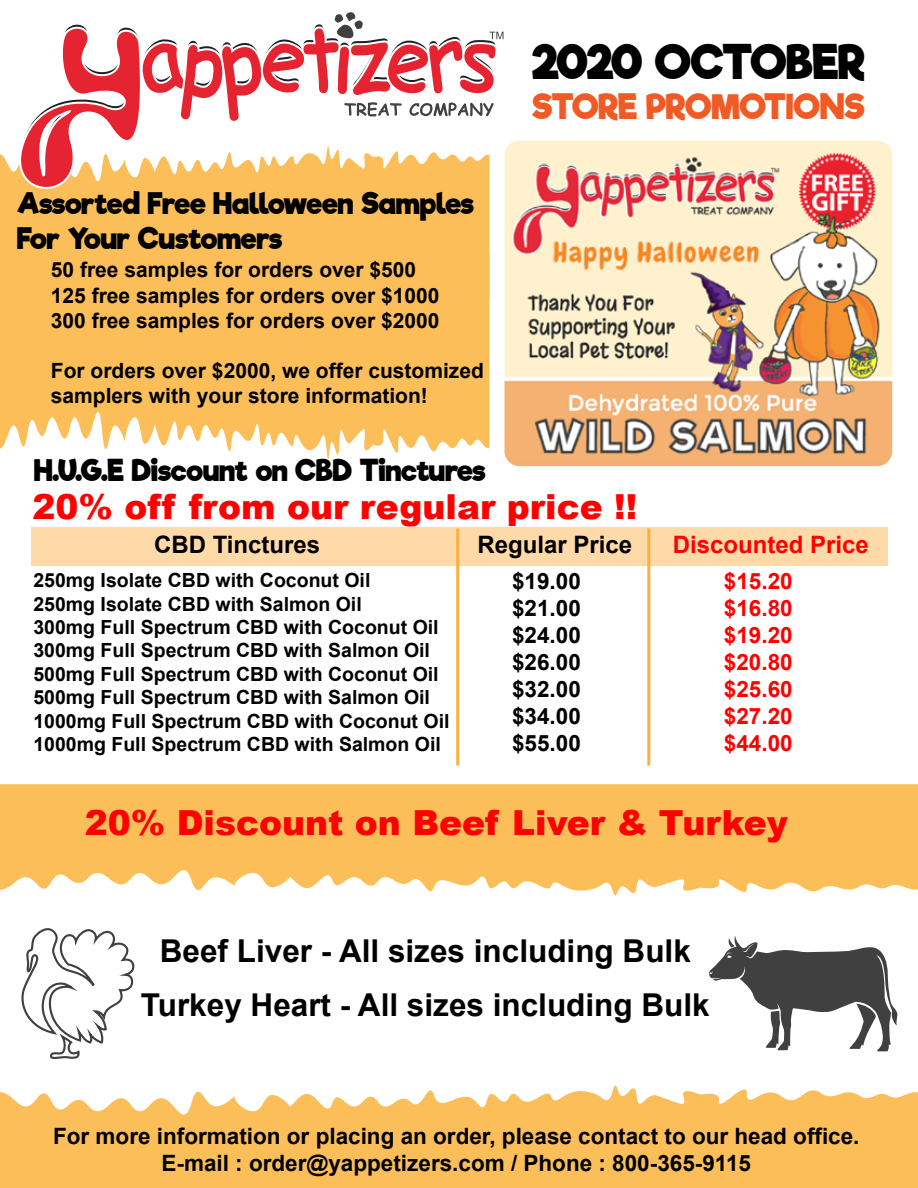
<style>
.page{position:relative;width:918px;height:1188px;background:#fff}
.page>*{position:absolute;margin:0;border:0;box-sizing:border-box;transform-origin:0 0}
.t1{font:700 45px "Riffic Free";letter-spacing:-.025em;color:#000}
.t2{font:900 34.5px "Arial";color:#f00}
.t3{font:700 33px "Riffic Free";color:#f15a24}
.t4{font:700 31.5px/54px "Arial";color:#000;text-align:center}
.t5{font:700 28.5px/34.2px "Riffic Free";letter-spacing:-.005em;color:#000}
.t6{font:700 24px "Arial";color:#000}
.t7{font:700 24px "Arial";color:#f00}
.t8{font:700 22.5px/27px "Arial";color:#000;text-align:center}
.t9{font:700 22.5px/27px "Arial";color:#f00;text-align:justify}
.t10{font:700 21px/25.2px "Arial";color:#000}
.t11{font:700 19.5px/23.4px "Arial";color:#000}
</style>
<div class="page">
<svg style="left:0;top:1085px;width:918px;height:103px;background:#fcc66f"></svg>
<svg style="left:0;top:299px;width:489px;height:160px;background:#fcc66f"></svg>
<div style="left:0;top:206px;width:489px;height:93px;background:#fcbe59"></div>
<div style="left:31px;top:527px;width:857px;height:39px;background:#ffdaa9"></div>
<hr style="left:456px;top:528px;width:3px;height:238px;background:#fbb03b">
<hr style="left:647px;top:528px;width:3px;height:238px;background:#fbb03b">
<svg style="left:0;top:784px;width:918px;height:111px;background:#fcc46a"></svg>
<svg style="left:0;top:12px;width:503px;height:194px"></svg>
<img style="left:504px;top:141px;width:388px;height:325px">
<svg style="left:709px;top:936px;width:189px;height:115px"></svg>
<svg style="left:21px;top:928px;width:114px;height:131px"></svg>
<h3 class="t5" style="left:17px;top:187px;width:458px">Assorted Free Halloween Samples<br>For Your Customers</h3>
<p class="t10" style="left:51px;top:258px;width:390px">50 free samples for orders over $500<br>125 free samples for orders over $1000<br>300 free samples for orders over $2000</p>
<p class="t10" style="left:51px;top:358px;width:434px">For orders over $2000, we offer customized samplers with your store information!</p>
<h1 class="t1" style="left:532px;top:35px;width:334px">2020 OCTOBER</h1>
<h3 class="t3" style="left:532px;top:87px;width:334px">STORE PROMOTIONS</h3>
<h3 class="t5" style="left:34px;top:454px;width:453px">H.U.G.E Discount on CBD Tinctures</h3>
<h2 class="t2" style="left:32px;top:482px;width:606px">20% off from our regular price !!</h2>
<p class="t6" style="left:154px;top:528px;width:168px">CBD Tinctures</p>
<p class="t6" style="left:477px;top:528px;width:156px">Regular Price</p>
<p class="t7" style="left:673px;top:528px;width:198px">Discounted Price</p>
<p class="t8" style="left:512px;top:568px;width:70px;text-align:justify">$19.00 $21.00 $24.00 $26.00 $32.00 $34.00 $55.00</p>
<p class="t9" style="left:724px;top:568px;width:70px">$15.20 $16.80 $19.20 $20.80 $25.60 $27.20 $44.00</p>
<p class="t11" style="left:33px;top:569px;width:418px">250mg Isolate CBD with Coconut Oil<br>250mg Isolate CBD with Salmon Oil<br>300mg Full Spectrum CBD with Coconut Oil 300mg Full Spectrum CBD with Salmon Oil 500mg Full Spectrum CBD with Coconut Oil 500mg Full Spectrum CBD with Salmon Oil 1000mg Full Spectrum CBD with Coconut Oil 1000mg Full Spectrum CBD with Salmon Oil</p>
<h2 class="t2" style="left:85px;top:798px;width:705px">20% Discount on Beef Liver &amp; Turkey</h2>
<h3 class="t4" style="left:141px;top:924px;width:570px">Beef Liver - All sizes including Bulk<br>Turkey Heart - All sizes including Bulk</h3>
<p class="t8" style="left:53px;top:1123px;width:808px">For more information or placing an order, please contact to our head office.<br>E-mail : order@yappetizers.com / Phone : 800-365-9115</p>
</div>
